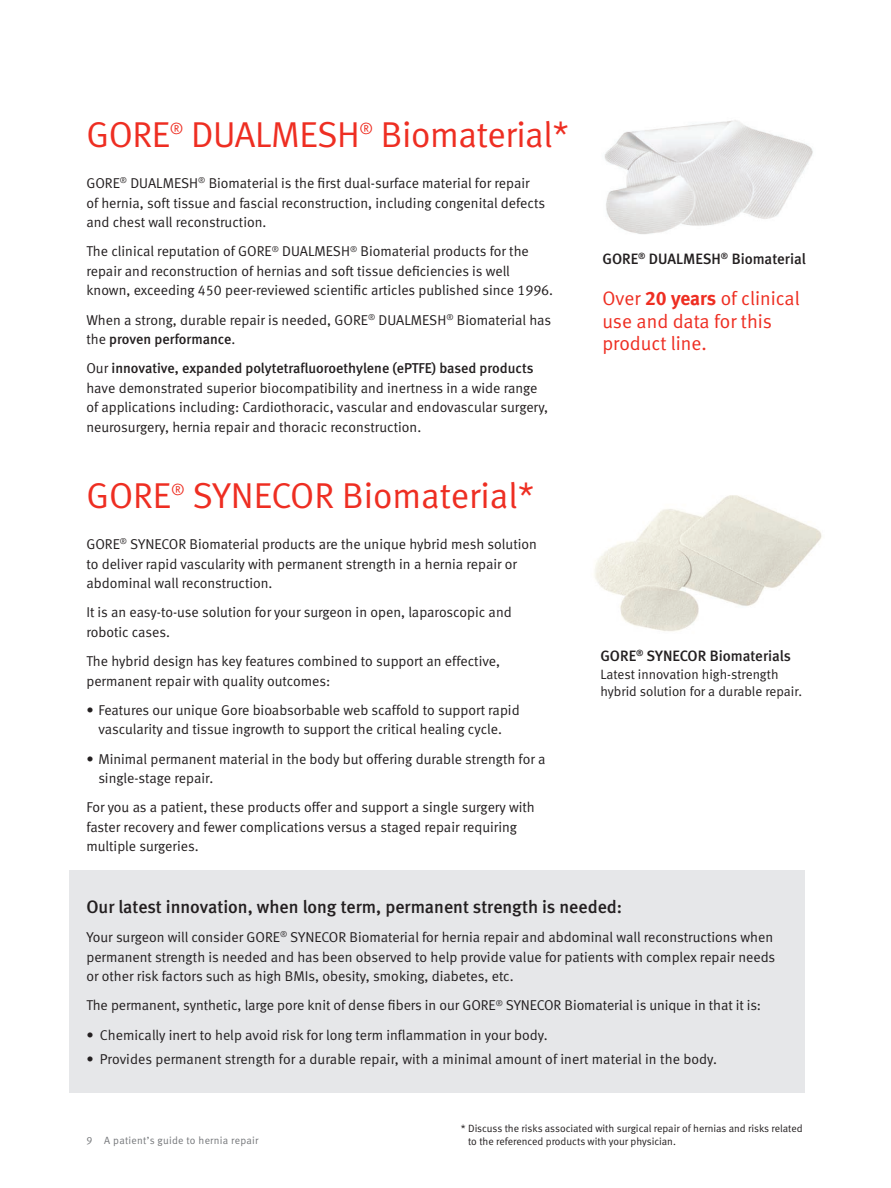
<style>
.page{position:relative;width:891px;height:1188px;background:#fff}
.page>*{position:absolute;margin:0;border:0;box-sizing:border-box;transform-origin:0 0}
.Red_headlines{font:36px "Meta Normal LF";letter-spacing:-.01em;color:#ee2e22}
.Callout_Text_13_16{font:19.5px/22.5px "Meta Normal LF";color:#ee2e22}
.t1{font:18px "Meta Medium LF";color:#231f20}
.Red_headlines-2{font:15.75px "Meta Normal LF";color:#ee2e22}
.t2{font:15px "Meta Medium LF";color:#231f20}
.Body_Text_9_5_13{font:14.25px/19.5px "Meta Normal LF";color:#231f20}
.t3{font:13.5px/17.2px "Meta Normal LF";color:#231f20}
.t4{font:10.5px/13.5px "Meta Normal LF";color:#231f20}
.t5{font:10.5px "Meta Normal LF";letter-spacing:.025em;color:#76787b}
.s1{font-family:"Meta Medium LF"}
.s2{font-family:"Meta Bold LF"}
</style>
<div class="page">
<div style="left:69px;top:870px;width:736px;height:223px;background:#e6e7e9"></div>
<img style="left:594px;top:495px;width:228px;height:136px">
<img style="left:604px;top:120px;width:209px;height:114px">
<p class="Red_headlines" style="left:86px;top:114px;width:85px">GORE</p>
<p class="Red_headlines-2" style="left:170px;top:119px;width:15px">®</p>
<p class="Red_headlines" style="left:191px;top:114px;width:170px">DUALMESH</p>
<p class="Red_headlines-2" style="left:360px;top:119px;width:15px">®</p>
<p class="Red_headlines" style="left:381px;top:114px;width:190px">Biomaterial*</p>
<p class="Body_Text_9_5_13" style="left:86px;top:173px;width:460px">GORE<sup>®</sup> DUALMESH<sup>®</sup> Biomaterial is the first dual-surface material for repair<br>of hernia, soft tissue and fascial reconstruction, including congenital defects and chest wall reconstruction.</p>
<p class="Body_Text_9_5_13" style="left:86px;top:242px;width:468px">The clinical reputation of GORE<sup>®</sup> DUALMESH<sup>®</sup> Biomaterial products for the repair and reconstruction of hernias and soft tissue deficiencies is well known, exceeding 450 peer-reviewed scientific articles published since 1996.</p>
<p class="Body_Text_9_5_13" style="left:86px;top:310px;width:466px">When a strong, durable repair is needed, GORE<sup>®</sup> DUALMESH<sup>®</sup> Biomaterial has the <span class="s1">proven performance</span>.</p>
<p class="Body_Text_9_5_13" style="left:86px;top:359px;width:463px">Our <span class="s1">innovative, expanded polytetrafluoroethylene (ePTFE) based products </span>have demonstrated superior biocompatibility and inertness in a wide range of applications including: Cardiothoracic, vascular and endovascular surgery, neurosurgery, hernia repair and thoracic reconstruction.</p>
<p class="Red_headlines" style="left:86px;top:475px;width:86px">GORE</p>
<p class="Red_headlines-2" style="left:171px;top:480px;width:15px">®</p>
<p class="Red_headlines" style="left:192px;top:475px;width:343px">SYNECOR Biomaterial*</p>
<p class="Body_Text_9_5_13" style="left:86px;top:534px;width:452px">GORE<sup>®</sup> SYNECOR Biomaterial products are the unique hybrid mesh solution to deliver rapid vascularity with permanent strength in a hernia repair or abdominal wall reconstruction.</p>
<p class="Body_Text_9_5_13" style="left:86px;top:603px;width:427px">It is an easy-to-use solution for your surgeon in open, laparoscopic and robotic cases.</p>
<p class="Body_Text_9_5_13" style="left:86px;top:651px;width:415px">The hybrid design has key features combined to support an effective, permanent repair with quality outcomes:</p>
<p class="Body_Text_9_5_13" style="left:86px;top:700px;width:435px;text-align:center">• Features our unique Gore bioabsorbable web scaffold to support rapid vascularity and tissue ingrowth to support the critical healing cycle.</p>
<p class="Body_Text_9_5_13" style="left:98px;top:749px;width:449px;text-indent:-12px">• Minimal permanent material in the body but offering durable strength for a single-stage repair.</p>
<p class="Body_Text_9_5_13" style="left:86px;top:798px;width:450px">For you as a patient, these products offer and support a single surgery with faster recovery and fewer complications versus a staged repair requiring multiple surgeries.</p>
<p class="t2" style="left:602px;top:250px;width:205px">GORE<sup>®</sup> DUALMESH<sup>®</sup> Biomaterial</p>
<p class="Callout_Text_13_16" style="left:602px;top:287px;width:199px">Over <span class="s2">20 years</span> of clinical use and data for this product line.</p>
<p class="t2" style="left:600px;top:648px;width:192px">GORE<sup>®</sup> SYNECOR Biomaterials</p>
<p class="t3" style="left:600px;top:665px;width:203px">Latest innovation high-strength hybrid solution for a durable repair.</p>
<p class="t1" style="left:86px;top:896px;width:537px">Our latest innovation, when long term, permanent strength is needed:</p>
<p class="Body_Text_9_5_13" style="left:86px;top:927px;width:690px">Your surgeon will consider GORE<sup>®</sup> SYNECOR Biomaterial for hernia repair and abdominal wall reconstructions when permanent strength is needed and has been observed to help provide value for patients with complex repair needs or other risk factors such as high BMIs, obesity, smoking, diabetes, etc.</p>
<p class="Body_Text_9_5_13" style="left:86px;top:996px;width:676px">The permanent, synthetic, large pore knit of dense fibers in our GORE<sup>®</sup> SYNECOR Biomaterial is unique in that it is:</p>
<p class="Body_Text_9_5_13" style="left:86px;top:1025px;width:463px">• Chemically inert to help avoid risk for long term inflammation in your body.</p>
<p class="Body_Text_9_5_13" style="left:86px;top:1049px;width:632px">• Provides permanent strength for a durable repair, with a minimal amount of inert material in the body.</p>
<p class="t5" style="left:86px;top:1135px;width:174px">9 A patient’s guide to hernia repair</p>
<p class="t4" style="left:468px;top:1121px;width:336px;text-indent:-7px">* Discuss the risks associated with surgical repair of hernias and risks related to the referenced products with your physician.</p>
</div>
